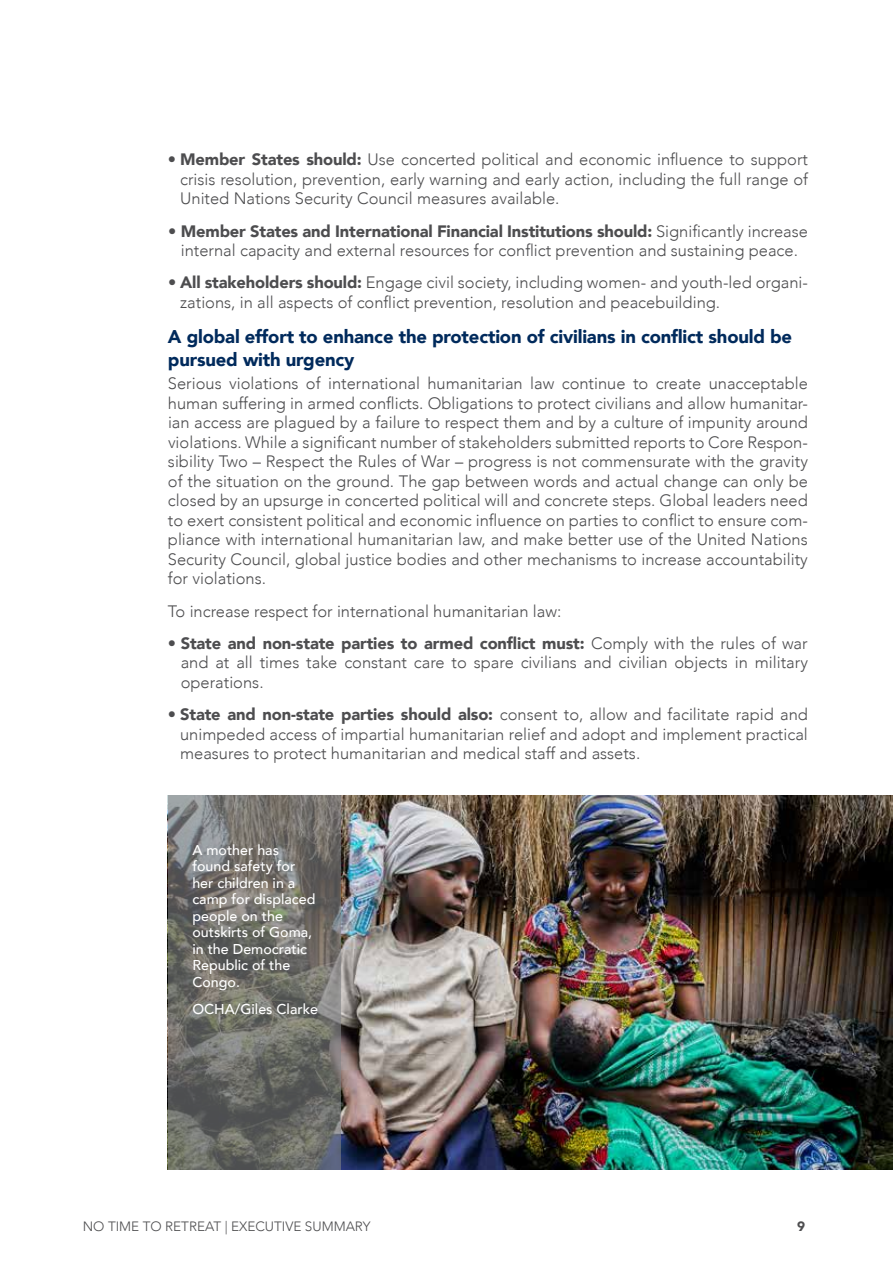
<style>
.page{position:relative;width:893px;height:1263px;background:#fff}
.page>*{position:absolute;margin:0;border:0;box-sizing:border-box;transform-origin:0 0}
.t1{font:900 18.45px/22.5px "Avenir";letter-spacing:-.01em;color:#002a5c}
.t2{font:300 16.5px/19.5px "Avenir";color:#4d4d4f;text-align:justify}
.t3{font:500 14.25px/16.5px "Avenir";color:#fff}
.t4{font:300 13.5px "Avenir";color:#4d4d4f}
.t5{font:900 13.5px "Avenir";color:#4d4d4f}
.s1{font-weight:900}
</style>
<div class="page">
<img style="left:340px;top:795px;width:553px;height:374px">
<svg style="left:168px;top:795px;width:172px;height:374px;background:#6f6e6a"></svg>
<p class="t2" style="left:180px;top:150px;width:629px;text-indent:-12px">• <span class="s1">Member States should:</span> Use concerted political and economic influence to support crisis resolution, prevention, early warning and early action, including the full range of United Nations Security Council measures available.</p>
<p class="t2" style="left:168px;top:221px;width:641px;text-align:center">• <span class="s1">Member States and International Financial Institutions should:</span> Significantly increase internal capacity and external resources for conflict prevention and sustaining peace.</p>
<p class="t2" style="left:180px;top:273px;width:629px;text-indent:-12px">• <span class="s1">All stakeholders should:</span> Engage civil society, including women- and youth-led organi&shy;zations, in all aspects of conflict prevention, resolution and peacebuilding.</p>
<p class="t1" style="left:168px;top:325px;width:626px">A global effort to enhance the protection of civilians in conflict should be pursued with urgency</p>
<p class="t2" style="left:168px;top:374px;width:642px">Serious violations of international humanitarian law continue to create unacceptable human suffering in armed conflicts. Obligations to protect civilians and allow humanitar&shy;ian access are plagued by a failure to respect them and by a culture of impunity around violations. While a significant number of stakeholders submitted reports to Core Respon&shy;sibility Two – Respect the Rules of War – progress is not commensurate with the gravity of the situation on the ground. The gap between words and actual change can only be closed by an upsurge in concerted political will and concrete steps. Global leaders need to exert consistent political and economic influence on parties to conflict to ensure com&shy;pliance with international humanitarian law, and make better use of the United Nations Security Council, global justice bodies and other mechanisms to increase accountability for violations.</p>
<p class="t2" style="left:168px;top:601px;width:395px">To increase respect for international humanitarian law:</p>
<p class="t2" style="left:181px;top:633px;width:629px;text-indent:-13px">• <span class="s1">State and non-state parties to armed conflict must:</span> Comply with the rules of war and at all times take constant care to spare civilians and civilian objects in military operations.</p>
<p class="t2" style="left:180px;top:705px;width:629px;text-indent:-12px">• <span class="s1">State and non-state parties should also:</span> consent to, allow and facilitate rapid and unimpeded access of impartial humanitarian relief and adopt and implement practical measures to protect humanitarian and medical staff and assets.</p>
<p class="t3" style="left:192px;top:841px;width:124px">A mother has found safety for her children in a camp for displaced people on the outskirts of Goma, in the Democratic<br>Republic of the<br>Congo.</p>
<p class="t3" style="left:192px;top:1000px;width:127px">OCHA/Giles Clarke</p>
<p class="t4" style="left:83px;top:1219px;width:250px">No time to retreat | EXECUTIVE SUMMAR</p>
<p class="t4" style="left:363px;top:1219px;width:9px">Y</p>
<p class="t5" style="left:797px;top:1215px;width:9px">9</p>
</div>
